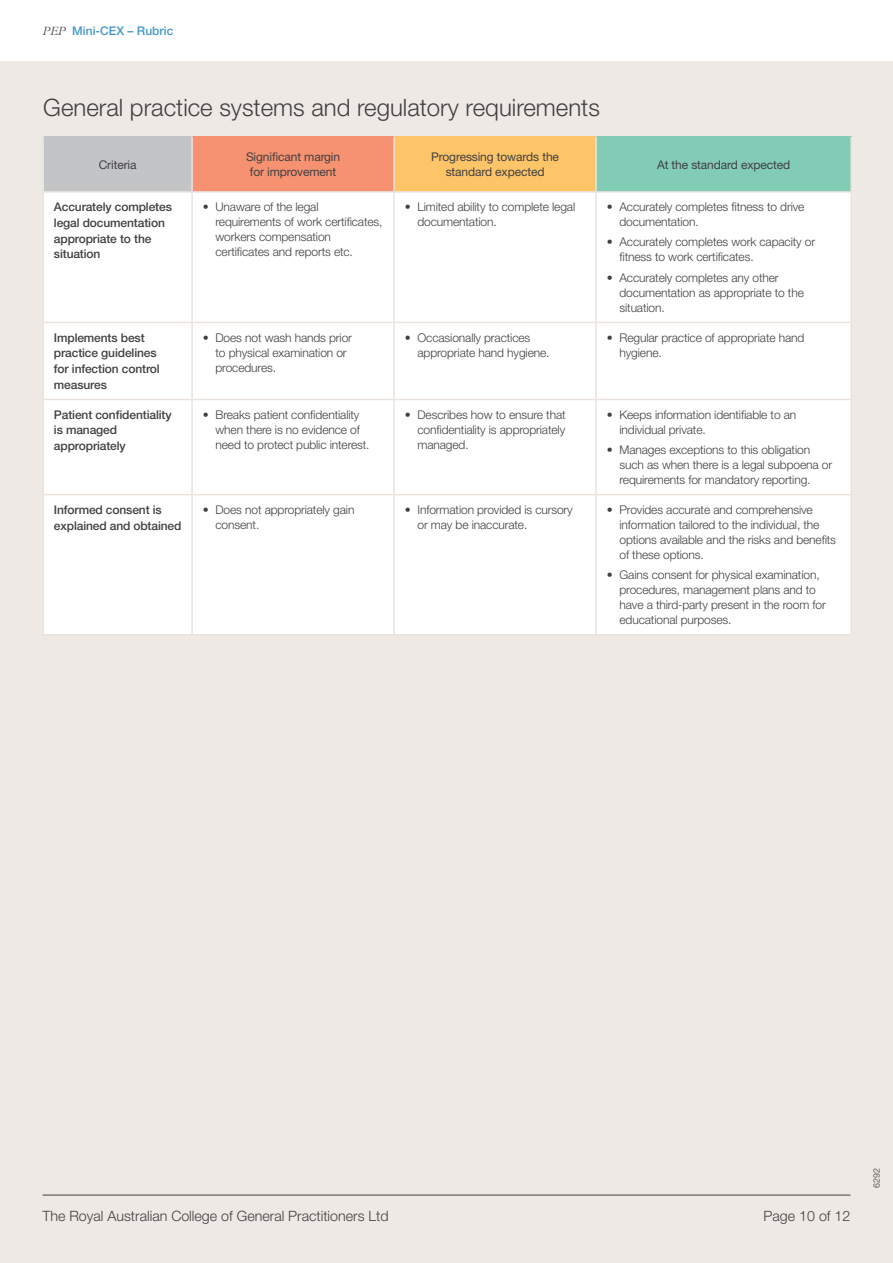
<style>
.page{position:relative;width:893px;height:1263px;background:#fff}
.page>*{position:absolute;margin:0;border:0;box-sizing:border-box;transform-origin:0 0}
.t1{font:300 24px "Helvetica Neue LT Std";color:#414042}
.t2{font:300 14.25px "Helvetica Neue LT Std";color:#414042}
.t3{font:300 12px/15px "Helvetica Neue LT Std";letter-spacing:-.01em;color:#414042}
.t4{font:500 12px/15.8px "Helvetica Neue LT Std";letter-spacing:-.01em;color:#414042}
.t5{font:12px/15.8px "Helvetica Neue LT Std";letter-spacing:-.01em;color:#414042;text-align:center}
.t6{font:500 12px "Helvetica Neue LT Std";color:#4598ca}
.t7{font:9px "Helvetica Neue LT Std";color:#5f6062}
.s1{font-family:"Plantin MT Std";font-weight:300;font-style:italic;color:#58595b}
</style>
<div class="page">
<div style="left:0;top:62px;width:893px;height:1201px;background:#efe9e5"></div>
<hr style="left:43px;top:1195px;width:807px;height:1px;background:#414042">
<div style="left:43px;top:137px;width:149px;height:55px;background:#c2c4c6"></div>
<div style="left:192px;top:137px;width:202px;height:55px;background:#f69271"></div>
<div style="left:394px;top:137px;width:202px;height:55px;background:#fec468"></div>
<div style="left:596px;top:137px;width:255px;height:55px;background:#82ccb5"></div>
<div style="left:44px;top:193px;width:806px;height:441px;background:#fff"></div>
<hr style="left:43px;top:137px;width:1px;height:54px;background:#eae3de">
<hr style="left:191px;top:137px;width:2px;height:54px;background:#eae3de">
<hr style="left:393px;top:137px;width:2px;height:54px;background:#eae3de">
<hr style="left:595px;top:137px;width:2px;height:54px;background:#eae3de">
<hr style="left:850px;top:137px;width:2px;height:54px;background:#eae3de">
<hr style="left:43px;top:191px;width:149px;height:2px;background:#eae3de">
<hr style="left:43px;top:193px;width:1px;height:129px;background:#eae3de">
<hr style="left:192px;top:191px;width:202px;height:2px;background:#eae3de">
<hr style="left:191px;top:193px;width:2px;height:129px;background:#eae3de">
<hr style="left:394px;top:191px;width:202px;height:2px;background:#eae3de">
<hr style="left:393px;top:193px;width:2px;height:129px;background:#eae3de">
<hr style="left:596px;top:191px;width:256px;height:2px;background:#eae3de">
<hr style="left:595px;top:193px;width:2px;height:129px;background:#eae3de">
<hr style="left:850px;top:193px;width:2px;height:129px;background:#eae3de">
<hr style="left:43px;top:322px;width:149px;height:1px;background:#eae3de">
<hr style="left:43px;top:323px;width:1px;height:76px;background:#eae3de">
<hr style="left:192px;top:322px;width:202px;height:1px;background:#eae3de">
<hr style="left:191px;top:323px;width:2px;height:76px;background:#eae3de">
<hr style="left:394px;top:322px;width:202px;height:1px;background:#eae3de">
<hr style="left:393px;top:323px;width:2px;height:76px;background:#eae3de">
<hr style="left:596px;top:322px;width:256px;height:1px;background:#eae3de">
<hr style="left:595px;top:323px;width:2px;height:76px;background:#eae3de">
<hr style="left:850px;top:323px;width:2px;height:76px;background:#eae3de">
<hr style="left:43px;top:399px;width:149px;height:1px;background:#eae3de">
<hr style="left:43px;top:400px;width:1px;height:94px;background:#eae3de">
<hr style="left:192px;top:399px;width:202px;height:1px;background:#eae3de">
<hr style="left:191px;top:400px;width:2px;height:94px;background:#eae3de">
<hr style="left:394px;top:399px;width:202px;height:1px;background:#eae3de">
<hr style="left:393px;top:400px;width:2px;height:94px;background:#eae3de">
<hr style="left:596px;top:399px;width:256px;height:1px;background:#eae3de">
<hr style="left:595px;top:400px;width:2px;height:94px;background:#eae3de">
<hr style="left:850px;top:400px;width:2px;height:94px;background:#eae3de">
<hr style="left:43px;top:494px;width:149px;height:1px;background:#eae3de">
<hr style="left:43px;top:495px;width:1px;height:139px;background:#eae3de">
<hr style="left:192px;top:494px;width:202px;height:1px;background:#eae3de">
<hr style="left:191px;top:495px;width:2px;height:139px;background:#eae3de">
<hr style="left:394px;top:494px;width:202px;height:1px;background:#eae3de">
<hr style="left:393px;top:495px;width:2px;height:139px;background:#eae3de">
<hr style="left:596px;top:494px;width:256px;height:1px;background:#eae3de">
<hr style="left:595px;top:495px;width:2px;height:139px;background:#eae3de">
<hr style="left:850px;top:495px;width:2px;height:139px;background:#eae3de">
<hr style="left:43px;top:634px;width:149px;height:1px;background:#eae3de">
<hr style="left:192px;top:634px;width:202px;height:1px;background:#eae3de">
<hr style="left:394px;top:634px;width:202px;height:1px;background:#eae3de">
<hr style="left:596px;top:634px;width:256px;height:1px;background:#eae3de">
<p class="t6" style="left:43px;top:24px;width:132px"><span class="s1">PEP</span> Mini-CEX – Rubric</p>
<h1 class="t1" style="left:43px;top:92px;width:558px">General practice systems and regulatory requirements</h1>
<p class="t5" style="left:99px;top:156px;width:39px">Criteria</p>
<p class="t5" style="left:246px;top:148px;width:96px">Significant margin for improvement</p>
<p class="t5" style="left:431px;top:148px;width:129px">Progressing towards the standard expected</p>
<p class="t5" style="left:657px;top:156px;width:135px">At the standard expected</p>
<p class="t4" style="left:54px;top:199px;width:119px">Accurately completes legal documentation appropriate to the situation</p>
<p class="t3" style="left:215px;top:199px;width:169px;text-indent:-13px">• Unaware of the legal requirements of work certificates, workers compensation certificates and reports etc.</p>
<p class="t3" style="left:417px;top:199px;width:159px;text-indent:-13px">• Limited ability to complete legal documentation.</p>
<p class="t3" style="left:619px;top:199px;width:186px;text-indent:-13px">• Accurately completes fitness to drive documentation.</p>
<p class="t3" style="left:619px;top:234px;width:197px;text-indent:-13px">• Accurately completes work capacity or fitness to work certificates.</p>
<p class="t3" style="left:619px;top:270px;width:186px;text-indent:-13px">• Accurately completes any other documentation as appropriate to the situation.</p>
<p class="t4" style="left:54px;top:329px;width:107px">Implements best practice guidelines for infection control measures</p>
<p class="t3" style="left:215px;top:330px;width:138px;text-indent:-13px">• Does not wash hands prior to physical examination or procedures.</p>
<p class="t3" style="left:417px;top:330px;width:134px;text-indent:-13px">• Occasionally practices appropriate hand hygiene.</p>
<p class="t3" style="left:619px;top:330px;width:186px;text-indent:-13px">• Regular practice of appropriate hand hygiene.</p>
<p class="t4" style="left:54px;top:406px;width:119px">Patient confidentiality is managed appropriately</p>
<p class="t3" style="left:216px;top:407px;width:156px;text-indent:-13px">• Breaks patient confidentiality when there is no evidence of need to protect public interest.</p>
<p class="t3" style="left:417px;top:407px;width:150px;text-align:justify;text-indent:-13px">• Describes how to ensure that confidentiality is appropriately managed.</p>
<p class="t3" style="left:619px;top:407px;width:178px;text-indent:-13px">• Keeps information identifiable to an individual private.</p>
<p class="t3" style="left:619px;top:442px;width:214px;text-indent:-13px">• Manages exceptions to this obligation such as when there is a legal subpoena or requirements for mandatory reporting.</p>
<p class="t4" style="left:54px;top:501px;width:129px">Informed consent is explained and obtained</p>
<p class="t3" style="left:216px;top:502px;width:140px;text-indent:-13px">• Does not appropriately gain consent.</p>
<p class="t3" style="left:417px;top:502px;width:157px;text-indent:-13px">• Information provided is cursory or may be inaccurate.</p>
<p class="t3" style="left:619px;top:502px;width:218px;text-indent:-13px">• Provides accurate and comprehensive information tailored to the individual, the options available and the risks and benefits of these options.</p>
<p class="t3" style="left:619px;top:567px;width:208px;text-indent:-13px">• Gains consent for physical examination, procedures, management plans and to have a third-party present in the room for educational purposes.</p>
<p class="t2" style="left:43px;top:1207px;width:348px">The Royal Australian College of General Practitioners Ltd</p>
<p class="t2" style="left:764px;top:1207px;width:88px">Page 10 of 12</p>
<p class="t7" style="left:871px;top:1188px;width:22px;rotate:-90deg">6292</p>
</div>
